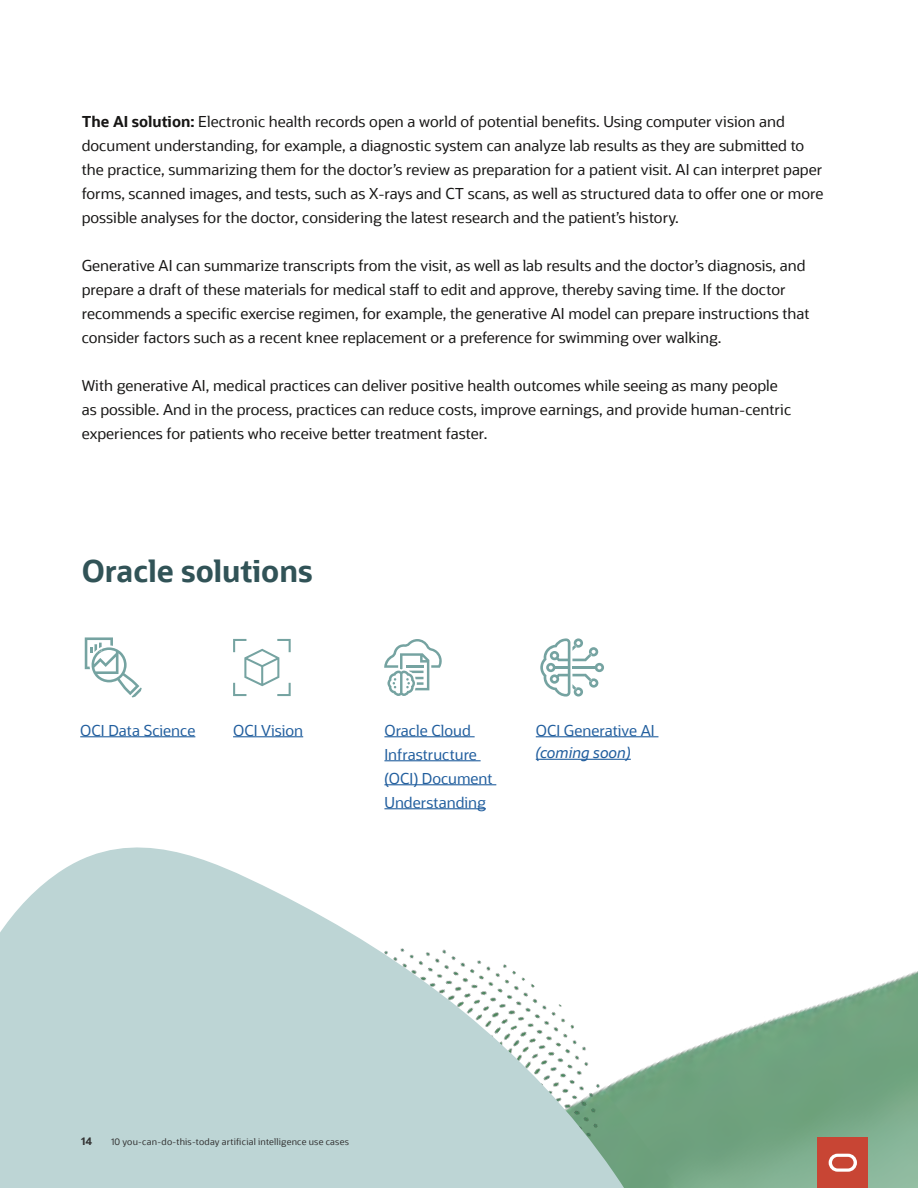
<style>
.page{position:relative;width:918px;height:1188px;background:#fff}
.page>*{position:absolute;margin:0;border:0;box-sizing:border-box;transform-origin:0 0}
.A__Boilerplate_heade{font:700 30px "Oracle Sans";color:#315357}
.A__Body_Heading{font:15px/24px "Oracle Sans";color:#171615}
.Component_Body_Copy{font:15px/24px "Oracle Sans";color:#215e9e}
.t1{font:700 10.5px "Oracle Sans";color:#333}
.t2{font:9px "Oracle Sans";letter-spacing:.025em;color:#333}
.s1{font-weight:700}
.s2{font-style:italic}
</style>
<div class="page">
<img style="left:694px;top:971px;width:224px;height:217px">
<svg style="left:384px;top:639px;width:58px;height:57px"></svg>
<svg style="left:0;top:847px;width:694px;height:341px;fill:#bdd5d5"></svg>
<svg style="left:85px;top:637px;width:57px;height:61px"></svg>
<hr style="left:80px;top:736px;width:115px;height:1px;background:#215e9e">
<hr style="left:233px;top:736px;width:70px;height:1px;background:#215e9e">
<hr style="left:384px;top:736px;width:91px;height:1px;background:#215e9e">
<hr style="left:384px;top:760px;width:97px;height:1px;background:#215e9e">
<hr style="left:384px;top:784px;width:112px;height:1px;background:#215e9e">
<hr style="left:384px;top:808px;width:102px;height:1px;background:#215e9e">
<hr style="left:536px;top:736px;width:122px;height:1px;background:#215e9e">
<hr style="left:536px;top:759px;width:95px;height:1px;background:#215e9e">
<svg style="left:540px;top:638px;width:64px;height:59px"></svg>
<svg style="left:233px;top:639px;width:58px;height:57px"></svg>
<div style="left:818px;top:1137px;width:50px;height:51px;background:#c84534"></div>
<svg style="left:829px;top:1154px;width:28px;height:18px"></svg>
<p class="A__Body_Heading" style="left:82px;top:109px;width:743px"><span class="s1">The AI solution:</span> Electronic health records open a world of potential benefits. Using computer vision and document understanding, for example, a diagnostic system can analyze lab results as they are submitted to the practice, summarizing them for the doctor’s review as preparation for a patient visit. AI can interpret paper forms, scanned images, and tests, such as X-rays and CT scans, as well as structured data to offer one or more possible analyses for the doctor, considering the latest research and the patient’s history.</p>
<p class="A__Body_Heading" style="left:82px;top:253px;width:729px">Generative AI can summarize transcripts from the visit, as well as lab results and the doctor’s diagnosis, and prepare a draft of these materials for medical staff to edit and approve, thereby saving time. If the doctor recommends a specific exercise regimen, for example, the generative AI model can prepare instructions that consider factors such as a recent knee replacement or a preference for swimming over walking.</p>
<p class="A__Body_Heading" style="left:82px;top:373px;width:711px">With generative AI, medical practices can deliver positive health outcomes while seeing as many people as possible. And in the process, practices can reduce costs, improve earnings, and provide human-centric experiences for patients who receive better treatment faster.</p>
<p class="A__Boilerplate_heade" style="left:82px;top:552px;width:232px">Oracle solutions</p>
<p class="Component_Body_Copy" style="left:80px;top:718px;width:117px">OCI Data Science</p>
<p class="Component_Body_Copy" style="left:233px;top:718px;width:72px">OCI Vision</p>
<p class="Component_Body_Copy" style="left:384px;top:718px;width:110px">Oracle Cloud<br>Infrastructure (OCI) Document<br>Understanding</p>
<p class="Component_Body_Copy" style="left:536px;top:719px;width:121px;line-height:22.5px">OCI Generative AI <span class="s2">(coming soon)</span></p>
<p class="t1" style="left:81px;top:1135px;width:13px">14</p>
<p class="t2" style="left:111px;top:1137px;width:239px">10 you-can-do-this-today artificial intelligence use cases</p>
</div>
